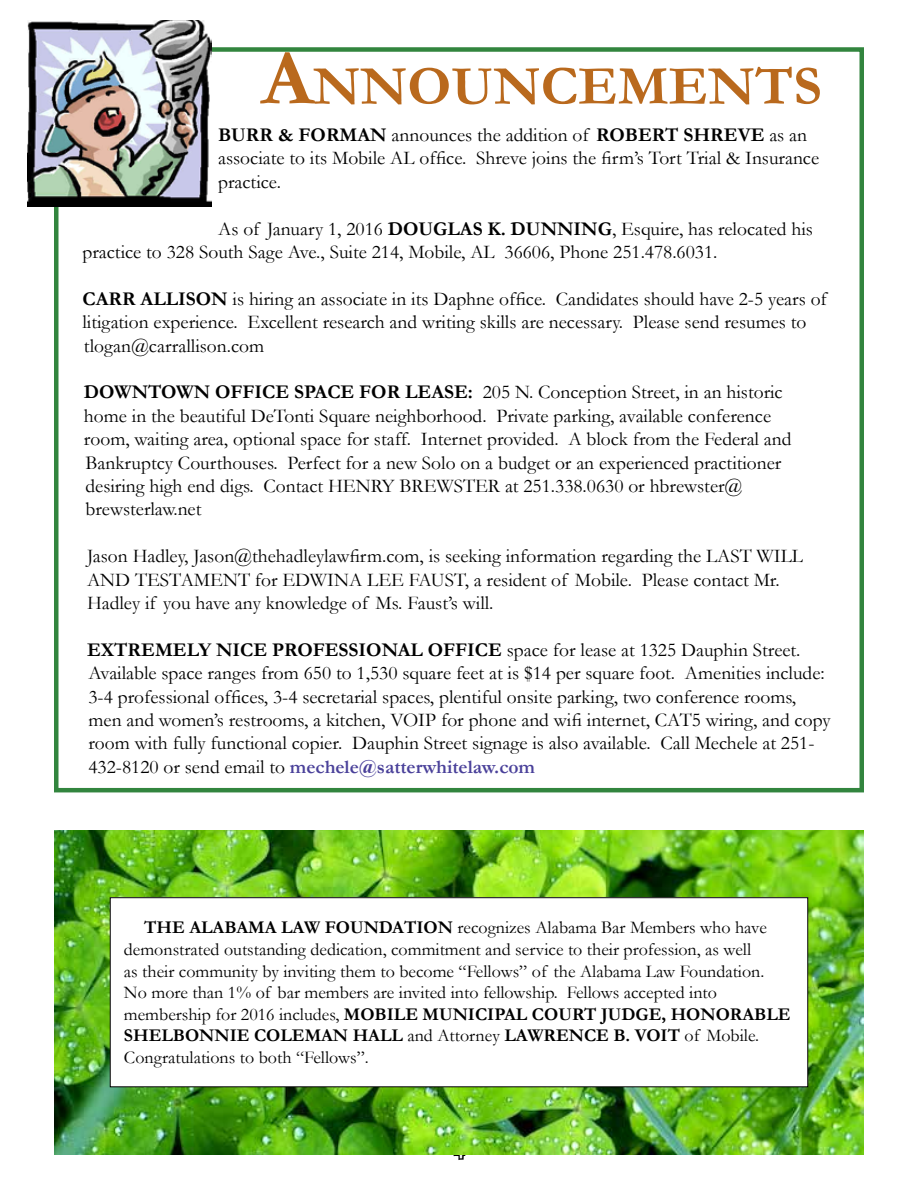
<style>
.page{position:relative;width:918px;height:1188px;background:#fff}
.page>*{position:absolute;margin:0;border:0;box-sizing:border-box;transform-origin:0 0}
.t1{font:700 55.65px "Garamond";color:#b9691d}
.t2{font:700 22.05px "Garamond";color:#fff;scale:.95 1}
.t3{font:19.5px/23.4px "Garamond";color:#000}
.t4{font:18px/21.6px "Garamond";color:#000}
.s1{font-size:79.5px}
.s2{font-weight:700}
.s3{font-weight:700;color:#4a419a}
</style>
<div class="page">
<svg style="left:451px;top:1154px;width:16px;height:6px"></svg>
<img style="left:54px;top:830px;width:810px;height:324px">
<div style="left:54px;top:47px;width:810px;height:745px;border:4px solid #32853e"></div>
<img style="left:27px;top:20px;width:184px;height:187px">
<div style="left:110px;top:898px;width:698px;height:189px;background:#fff"></div>
<h1 class="t1" style="left:261px;top:48px;width:562px"><span class="s1">A</span>NNOUNCEMENTS</h1>
<p class="t3" style="left:218px;top:123px;width:603px"><span class="s2">BURR &amp; FORMAN</span> announces the addition of <span class="s2">ROBERT SHREVE</span> as an associate to its Mobile AL office. Shreve joins the firm’s Tort Trial &amp; Insurance practice.</p>
<p class="t3" style="left:82px;top:216px;width:732px;text-indent:136px">As of January 1, 2016 <span class="s2">DOUGLAS K. DUNNING</span>, Esquire, has relocated his practice to 328 South Sage Ave., Suite 214, Mobile, AL 36606, Phone 251.478.6031.</p>
<p class="t3" style="left:82px;top:286px;width:746px"><span class="s2">CARR ALLISON</span> is hiring an associate in its Daphne office. Candidates should have 2-5 years of litigation experience. Excellent research and writing skills are necessary. Please send resumes to tlogan@carrallison.com</p>
<p class="t3" style="left:84px;top:380px;width:709px"><span class="s2">DOWNTOWN OFFICE SPACE FOR LEASE:</span> 205 N. Conception Street, in an historic home in the beautiful DeTonti Square neighborhood. Private parking, available conference room, waiting area, optional space for staff. Internet provided. A block from the Federal and Bankruptcy Courthouses. Perfect for a new Solo on a budget or an experienced practitioner desiring high end digs. Contact HENRY BREWSTER at 251.338.0630 or hbrewster@ brewsterlaw.net</p>
<p class="t3" style="left:87px;top:544px;width:718px">Jason Hadley, Jason@thehadleylawfirm.com, is seeking information regarding the LAST WILL<br>AND TESTAMENT for EDWINA LEE FAUST, a resident of Mobile. Please contact Mr.<br>Hadley if you have any knowledge of Ms. Faust’s will.</p>
<p class="t3" style="left:87px;top:637px;width:745px"><span class="s2">EXTREMELY NICE PROFESSIONAL OFFICE</span> space for lease at 1325 Dauphin Street.<br>Available space ranges from 650 to 1,530 square feet at is $14 per square foot. Amenities include:<br>3-4 professional offices, 3-4 secretarial spaces, plentiful onsite parking, two conference rooms, men and women’s restrooms, a kitchen, VOIP for phone and wifi internet, CAT5 wiring, and copy room with fully functional copier. Dauphin Street signage is also available. Call Mechele at 251- 432-8120 or send email to <span class="s3">mechele@satterwhitelaw.com</span></p>
<p class="t4" style="left:124px;top:916px;width:668px;text-indent:20px"><span class="s2">THE ALABAMA LAW FOUNDATION</span> recognizes Alabama Bar Members who have demonstrated outstanding dedication, commitment and service to their profession, as well<br>as their community by inviting them to become “Fellows” of the Alabama Law Foundation.<br>No more than 1% of bar members are invited into fellowship. Fellows accepted into membership for 2016 includes, <span class="s2">MOBILE MUNICIPAL COURT JUDGE, HONORABLE SHELBONNIE COLEMAN HALL</span> and Attorney <span class="s2">LAWRENCE B. VOIT</span> of Mobile.<br>Congratulations to both “Fellows”.</p>
<p class="t2" style="left:454px;top:1136px;width:12px">4</p>
</div>
